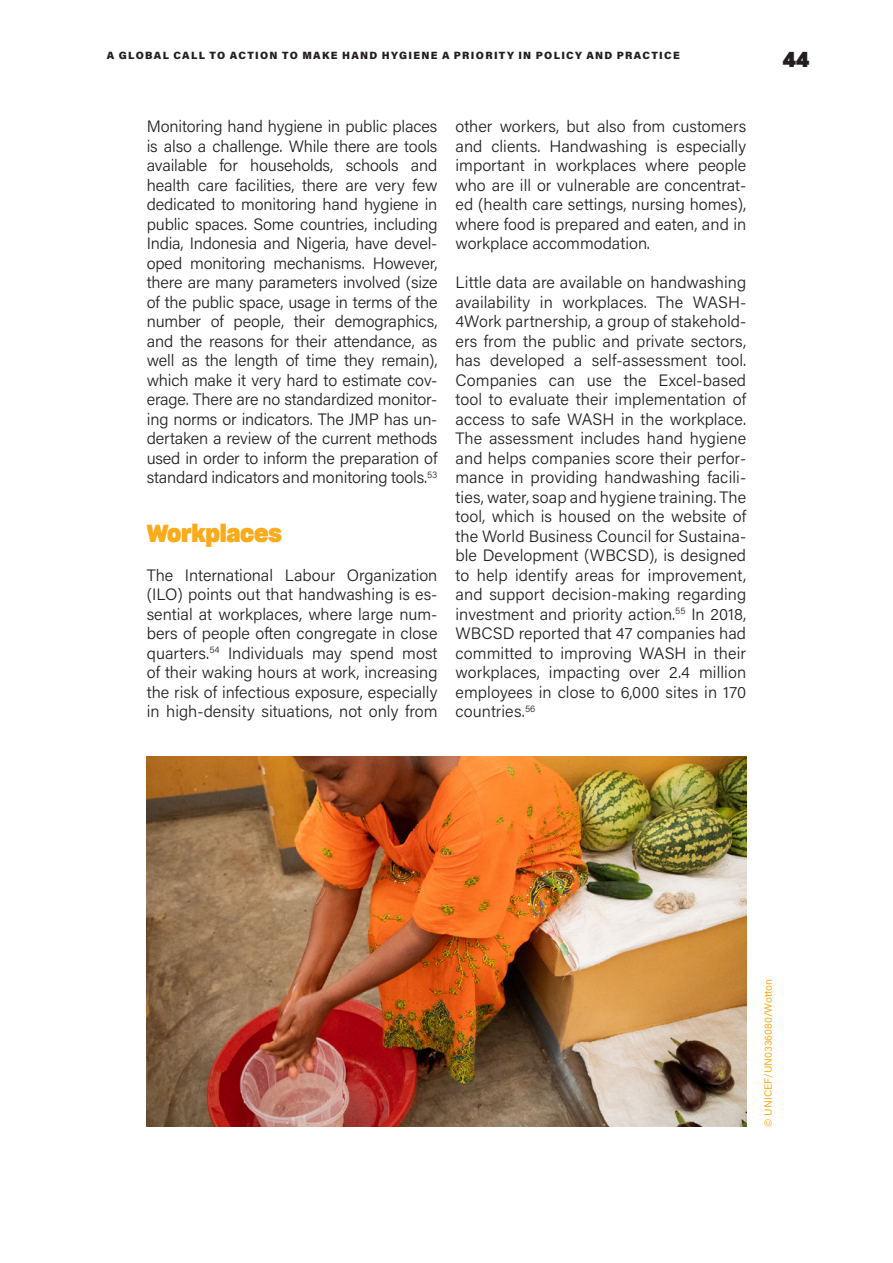
<style>
.page{position:relative;width:893px;height:1263px;background:#fff}
.page>*{position:absolute;margin:0;border:0;box-sizing:border-box;transform-origin:0 0}
.H2_Titles{font:24px "Sharp Grotesk Bold 19";letter-spacing:-.01em;color:#faab1b}
.t1{font:21px "Sharp Grotesk Bold 19";color:#231f20}
.TEXT{font:300 16.5px/19.5px "Acumin Pro";color:#231f20;text-align:justify}
.t2{font:900 10.5px "Acumin Pro";letter-spacing:.125em;color:#231f20}
.Title_infog_box{font:10.5px "Acumin Pro";color:#faab1b}
</style>
<div class="page">
<img style="left:147px;top:756px;width:599px;height:370px">
<p class="t2" style="left:107px;top:48px;width:574px">A GLOBAL CALL TO ACTION TO MAKE HAND HYGIENE A PRIORITY IN POLICY AND PRACTICE</p>
<p class="t1" style="left:783px;top:43px;width:28px">44</p>
<p class="TEXT" style="left:147px;top:116px;width:292px">Monitoring hand hygiene in public places is also a challenge. While there are tools available for households, schools and health care facilities, there are very few dedicated to monitoring hand hygiene in public spaces. Some countries, including India, Indonesia and Nigeria, have devel&shy;oped monitoring mechanisms. However, there are many parameters involved (size of the public space, usage in terms of the number of people, their demographics, and the reasons for their attendance, as well as the length of time they remain), which make it very hard to estimate cov&shy;erage. There are no standardized monitor&shy;ing norms or indicators. The JMP has un&shy;dertaken a review of the current methods used in order to inform the preparation of standard indicators and monitoring tools.<sup>53</sup></p>
<p class="H2_Titles" style="left:147px;top:515px;width:137px">Workplaces</p>
<p class="TEXT" style="left:147px;top:564px;width:292px">The International Labour Organization (ILO) points out that handwashing is es&shy;sential at workplaces, where large num&shy;bers of people often congregate in close quarters.<sup>54</sup> Individuals may spend most of their waking hours at work, increasing the risk of infectious exposure, especially in high-density situations, not only from</p>
<p class="TEXT" style="left:455px;top:116px;width:292px">other workers, but also from customers and clients. Handwashing is especially important in workplaces where people who are ill or vulnerable are concentrat&shy;ed (health care settings, nursing homes), where food is prepared and eaten, and in workplace accommodation.</p>
<p class="TEXT" style="left:455px;top:272px;width:292px">Little data are available on handwashing availability in workplaces. The WASH-4Work partnership, a group of stakehold&shy;ers from the public and private sectors, has developed a self-assessment tool.<br>Companies can use the Excel-based tool to evaluate their implementation of access to safe WASH in the workplace.<br>The assessment includes hand hygiene and helps companies score their perfor&shy;mance in providing handwashing facili&shy;ties, water, soap and hygiene training. The tool, which is housed on the website of the World Business Council for Sustaina&shy;ble Development (WBCSD), is designed to help identify areas for improvement, and support decision-making regarding investment and priority action.<sup>55</sup> In 2018, WBCSD reported that 47 companies had committed to improving WASH in their workplaces, impacting over 2.4 million employees in close to 6,000 sites in 170 countries.<sup>56</sup></p>
<p class="Title_infog_box" style="left:761px;top:1127px;width:149px;rotate:-90deg">© UNICEF/UN0336080/Wotton</p>
</div>
